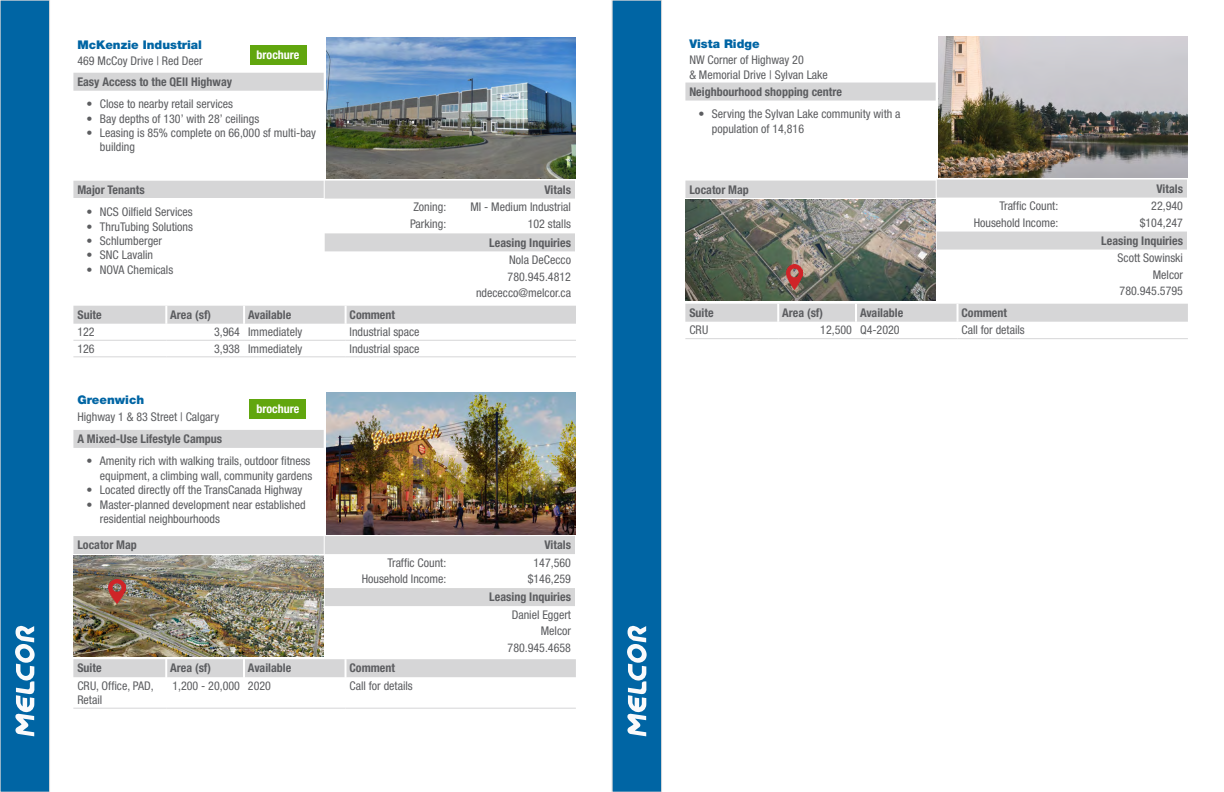
<style>
.page{position:relative;width:1224px;height:792px;background:#fff}
.page>*{position:absolute;margin:0;border:0;box-sizing:border-box;transform-origin:0 0}
.t1{font:condensed 12px/14.4px "Helvetica Neue LT Std";color:#5c5d60}
.t2{font:700 condensed 12px "Helvetica Neue LT Std";color:#5c5d60}
.t3{font:900 12px "Helvetica Neue LT Std";color:#0065a4}
.t4{font:700 condensed 12px "Helvetica Neue LT Std";color:#fff}
</style>
<div class="page">
<div style="left:0;top:0;width:50px;height:792px;background:#0065a4;border:1px solid #d6d6d7"></div>
<div style="left:612px;top:0;width:50px;height:792px;background:#0065a4;border:1px solid #d6d6d7"></div>
<svg style="left:15px;top:626px;width:20px;height:110px"></svg>
<svg style="left:627px;top:626px;width:20px;height:110px"></svg>
<svg style="left:73px;top:430px;width:502px;height:176px"></svg>
<svg style="left:685px;top:83px;width:502px;height:167px"></svg>
<img style="left:327px;top:393px;width:249px;height:141px">
<img style="left:939px;top:36px;width:249px;height:142px">
<img style="left:73px;top:555px;width:250px;height:101px">
<img style="left:685px;top:200px;width:250px;height:101px">
<img style="left:109px;top:579px;width:16px;height:25px">
<div style="left:250px;top:399px;width:56px;height:20px;background:#61a60e"></div>
<div style="left:73px;top:659px;width:503px;height:18px;background:#d6d6d7"></div>
<hr style="left:73px;top:708px;width:93px;height:1px;background:#d6d6d7">
<hr style="left:166px;top:708px;width:78px;height:1px;background:#d6d6d7">
<hr style="left:244px;top:708px;width:102px;height:1px;background:#d6d6d7">
<hr style="left:346px;top:708px;width:230px;height:1px;background:#d6d6d7">
<svg style="left:685px;top:304px;width:503px;height:18px;background:#d7d7d8"></svg>
<hr style="left:685px;top:338px;width:93px;height:1px;background:#d6d6d7">
<hr style="left:778px;top:338px;width:78px;height:1px;background:#d6d6d7">
<hr style="left:856px;top:338px;width:102px;height:1px;background:#d6d6d7">
<hr style="left:958px;top:338px;width:230px;height:1px;background:#d6d6d7">
<svg style="left:73px;top:306px;width:503px;height:51px"></svg>
<hr style="left:73px;top:340px;width:93px;height:1px;background:#d6d6d7">
<hr style="left:166px;top:340px;width:78px;height:1px;background:#d6d6d7">
<hr style="left:244px;top:340px;width:102px;height:1px;background:#d6d6d7">
<hr style="left:346px;top:340px;width:230px;height:1px;background:#d6d6d7">
<hr style="left:73px;top:357px;width:93px;height:1px;background:#d6d6d7">
<hr style="left:166px;top:357px;width:78px;height:1px;background:#d6d6d7">
<hr style="left:244px;top:357px;width:102px;height:1px;background:#d6d6d7">
<hr style="left:346px;top:357px;width:230px;height:1px;background:#d6d6d7">
<svg style="left:73px;top:73px;width:502px;height:178px"></svg>
<img style="left:327px;top:37px;width:249px;height:142px">
<div style="left:250px;top:45px;width:56px;height:19px;background:#61a60e"></div>
<img style="left:786px;top:265px;width:17px;height:24px">
<p class="t3" style="left:77px;top:37px;width:126px">McKenzie Industrial</p>
<p class="t1" style="left:77px;top:54px;width:127px">469 McCoy Drive | Red Deer</p>
<p class="t2" style="left:77px;top:74px;width:156px">Easy Access to the QEII Highway</p>
<p class="t1" style="left:86px;top:97px;width:148px">• Close to nearby retail services</p>
<p class="t1" style="left:86px;top:111px;width:174px">• Bay depths of 130’ with 28’ ceilings</p>
<p class="t1" style="left:100px;top:126px;width:218px;text-indent:-14px">• Leasing is 85% complete on 66,000 sf multi-bay building</p>
<p class="t2" style="left:77px;top:182px;width:69px">Major Tenants</p>
<p class="t1" style="left:86px;top:205px;width:108px">• NCS Oilfield Services</p>
<p class="t1" style="left:86px;top:219px;width:108px">• ThruTubing Solutions</p>
<p class="t1" style="left:86px;top:234px;width:77px">• Schlumberger</p>
<p class="t1" style="left:86px;top:248px;width:68px">• SNC Lavalin</p>
<p class="t1" style="left:86px;top:262px;width:88px">• NOVA Chemicals</p>
<p class="t4" style="left:257px;top:47px;width:44px">brochure</p>
<p class="t2" style="left:544px;top:182px;width:28px">Vitals</p>
<p class="t1" style="left:413px;top:200px;width:34px">Zoning:</p>
<p class="t1" style="left:470px;top:200px;width:102px">MI - Medium Industrial</p>
<p class="t1" style="left:410px;top:216px;width:38px">Parking:</p>
<p class="t1" style="left:528px;top:216px;width:45px">102 stalls</p>
<p class="t2" style="left:489px;top:235px;width:83px">Leasing Inquiries</p>
<p class="t1" style="left:476px;top:251px;width:96px;line-height:16.6px;text-align:right">Nola DeCecco<br>780.945.4812 ndececco@melcor.ca</p>
<p class="t2" style="left:77px;top:307px;width:26px">Suite</p>
<p class="t2" style="left:170px;top:307px;width:42px">Area (sf)</p>
<p class="t2" style="left:248px;top:307px;width:45px">Available</p>
<p class="t2" style="left:350px;top:307px;width:47px">Comment</p>
<p class="t1" style="left:77px;top:325px;width:19px">122</p>
<p class="t1" style="left:214px;top:325px;width:90px">3,964 Immediately</p>
<p class="t1" style="left:350px;top:325px;width:71px">Industrial space</p>
<p class="t1" style="left:77px;top:341px;width:19px">126</p>
<p class="t1" style="left:214px;top:341px;width:90px">3,938 Immediately</p>
<p class="t1" style="left:350px;top:341px;width:71px">Industrial space</p>
<p class="t3" style="left:77px;top:393px;width:68px">Greenwich</p>
<p class="t1" style="left:77px;top:409px;width:143px">Highway 1 &amp; 83 Street | Calgary</p>
<p class="t2" style="left:77px;top:432px;width:146px">A Mixed-Use Lifestyle Campus</p>
<p class="t1" style="left:86px;top:454px;width:227px;text-align:right">• Amenity rich with walking trails, outdoor fitness equipment, a climbing wall, community gardens</p>
<p class="t1" style="left:86px;top:483px;width:217px">• Located directly off the TransCanada Highway</p>
<p class="t1" style="left:100px;top:497px;width:207px;text-indent:-14px">• Master-planned development near established residential neighbourhoods</p>
<p class="t2" style="left:77px;top:538px;width:61px">Locator Map</p>
<p class="t4" style="left:256px;top:402px;width:44px">brochure</p>
<p class="t2" style="left:544px;top:538px;width:28px">Vitals</p>
<p class="t1" style="left:387px;top:555px;width:60px">Traffic Count:</p>
<p class="t1" style="left:534px;top:555px;width:39px">147,560</p>
<p class="t1" style="left:362px;top:572px;width:86px">Household Income:</p>
<p class="t1" style="left:528px;top:572px;width:45px">$146,259</p>
<p class="t2" style="left:489px;top:590px;width:83px">Leasing Inquiries</p>
<p class="t1" style="left:508px;top:606px;width:65px;line-height:16.6px;text-align:right">Daniel Eggert<br>Melcor<br>780.945.4658</p>
<p class="t2" style="left:77px;top:661px;width:26px">Suite</p>
<p class="t2" style="left:170px;top:661px;width:42px">Area (sf)</p>
<p class="t2" style="left:248px;top:661px;width:45px">Available</p>
<p class="t2" style="left:350px;top:661px;width:47px">Comment</p>
<p class="t1" style="left:77px;top:678px;width:78px">CRU, Office, PAD,<br>Retail</p>
<p class="t1" style="left:172px;top:678px;width:100px">1,200 - 20,000 2020</p>
<p class="t1" style="left:350px;top:678px;width:65px">Call for details</p>
<p class="t3" style="left:689px;top:36px;width:72px">Vista Ridge</p>
<p class="t1" style="left:689px;top:53px;width:140px">NW Corner of Highway 20<br>&amp; Memorial Drive | Sylvan Lake</p>
<p class="t2" style="left:689px;top:84px;width:154px">Neighbourhood shopping centre</p>
<p class="t1" style="left:712px;top:107px;width:190px;text-indent:-14px">• Serving the Sylvan Lake community with a population of 14,816</p>
<p class="t2" style="left:689px;top:182px;width:61px">Locator Map</p>
<p class="t2" style="left:1156px;top:181px;width:28px">Vitals</p>
<p class="t1" style="left:999px;top:199px;width:60px">Traffic Count:</p>
<p class="t1" style="left:1151px;top:199px;width:33px">22,940</p>
<p class="t1" style="left:974px;top:215px;width:86px">Household Income:</p>
<p class="t1" style="left:1140px;top:215px;width:45px">$104,247</p>
<p class="t2" style="left:1101px;top:233px;width:83px">Leasing Inquiries</p>
<p class="t1" style="left:1118px;top:250px;width:67px;line-height:16.6px;text-align:right">Scott Sowinski<br>Melcor<br>780.945.5795</p>
<p class="t2" style="left:689px;top:305px;width:26px">Suite</p>
<p class="t2" style="left:782px;top:305px;width:42px">Area (sf)</p>
<p class="t2" style="left:860px;top:305px;width:45px">Available</p>
<p class="t2" style="left:962px;top:305px;width:47px">Comment</p>
<p class="t1" style="left:689px;top:323px;width:20px">CRU</p>
<p class="t1" style="left:820px;top:323px;width:81px">12,500 Q4-2020</p>
<p class="t1" style="left:962px;top:323px;width:65px">Call for details</p>
</div>
